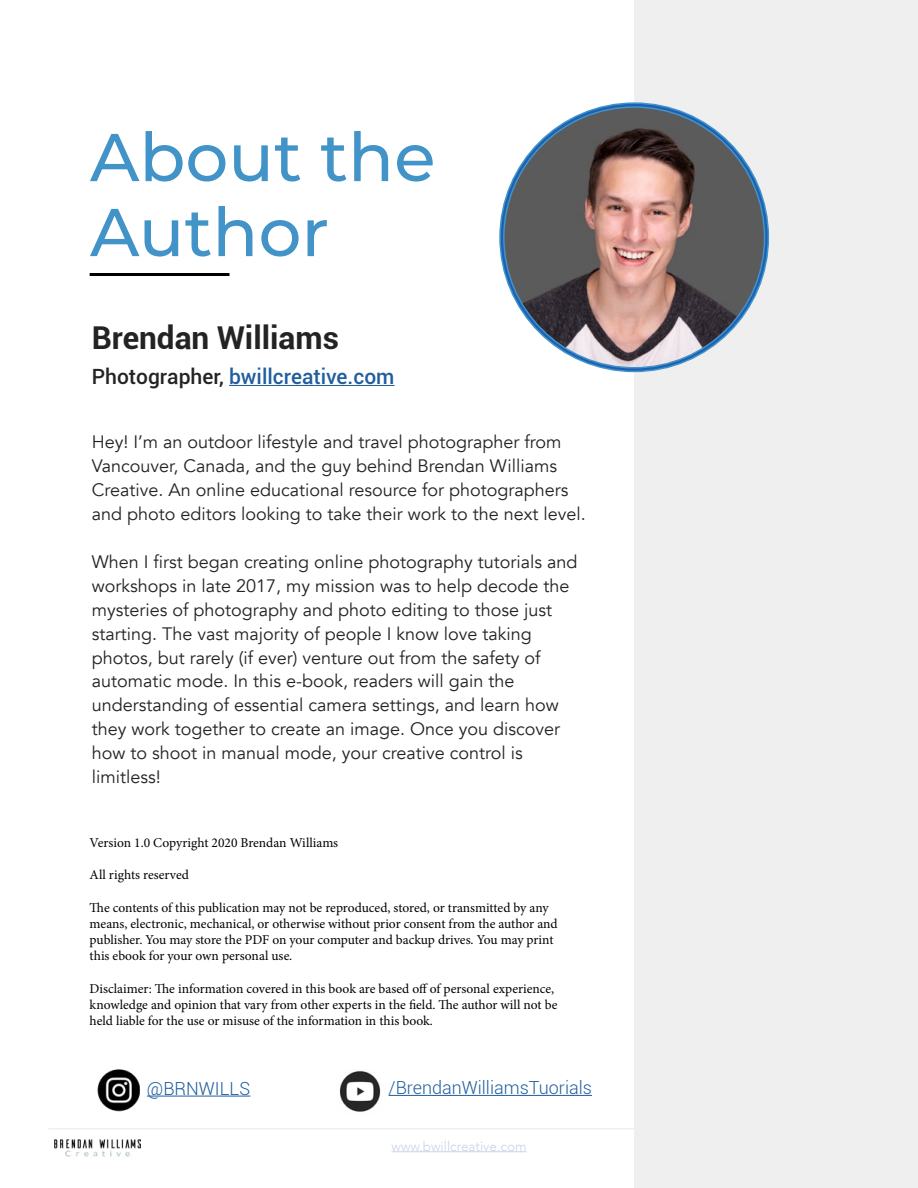
<style>
.page{position:relative;width:918px;height:1188px;background:#fff}
.page>*{position:absolute;margin:0;border:0;box-sizing:border-box;transform-origin:0 0}
.t1{font:500 67.5px/75px "Montserrat";color:#4193c8}
.t2{font:700 31.5px "Roboto";color:#232323}
.t3{font:500 21px "Roboto";color:#215e9e}
.t4{font:18px/24px "Avenir";color:#232323}
.t5{font:300 18px "Roboto";color:#215e9e}
.t6{font:13.5px/16.2px "Minion Pro";letter-spacing:-.005em;color:#000}
.t7{font:300 13.5px "Avenir";color:#cbd2e7}
.s1{color:#232323}
</style>
<div class="page">
<hr style="left:392px;top:1151px;width:134px;height:1px;background:#cbd2e7">
<hr style="left:49px;top:1128px;width:822px;height:2px;background:#efefef">
<img style="left:54px;top:1139px;width:87px;height:18px">
<div style="left:634px;top:0;width:284px;height:1188px;background:#efefef"></div>
<svg style="left:500px;top:103px;width:268px;height:268px;background:#2872b9"></svg>
<img style="left:504px;top:107px;width:261px;height:261px;border-radius:130px">
<hr style="left:229px;top:385px;width:166px;height:1px;background:#215e9e">
<hr style="left:147px;top:1096px;width:103px;height:1px;background:#215e9e">
<hr style="left:389px;top:1095px;width:203px;height:1px;background:#215e9e">
<hr style="left:90px;top:273px;width:139px;height:3px;background:#000">
<img style="left:97px;top:1069px;width:43px;height:43px">
<img style="left:339px;top:1070px;width:42px;height:42px">
<h1 class="t1" style="left:90px;top:117px;width:347px">About the<br>Author</h1>
<h2 class="t2" style="left:92px;top:316px;width:249px">Brendan Williams</h2>
<p class="t3" style="left:92px;top:362px;width:304px"><span class="s1">Photographer,</span> bwillcreative.com</p>
<p class="t4" style="left:92px;top:430px;width:495px">Hey! I’m an outdoor lifestyle and travel photographer from Vancouver, Canada, and the guy behind Brendan Williams Creative. An online educational resource for photographers and photo editors looking to take their work to the next level.</p>
<p class="t4" style="left:92px;top:550px;width:487px">When I first began creating online photography tutorials and workshops in late 2017, my mission was to help decode the mysteries of photography and photo editing to those just starting. The vast majority of people I know love taking photos, but rarely (if ever) venture out from the safety of automatic mode. In this e-book, readers will gain the understanding of essential camera settings, and learn how they work together to create an image. Once you discover how to shoot in manual mode, your creative control is limitless!</p>
<p class="t6" style="left:90px;top:834px;width:250px">Version 1.0 Copyright 2020 Brendan Williams</p>
<p class="t6" style="left:90px;top:867px;width:101px">All rights reserved</p>
<p class="t6" style="left:90px;top:899px;width:469px">The contents of this publication may not be reproduced, stored, or transmitted by any means, electronic, mechanical, or otherwise without prior consent from the author and publisher. You may store the PDF on your computer and backup drives. You may print this ebook for your own personal use.</p>
<p class="t6" style="left:90px;top:980px;width:469px">Disclaimer: The information covered in this book are based off of personal experience, knowledge and opinion that vary from other experts in the field. The author will not be held liable for the use or misuse of the information in this book.</p>
<p class="t5" style="left:147px;top:1076px;width:105px">@BRNWILLS</p>
<p class="t5" style="left:389px;top:1075px;width:205px">/BrendanWilliamsTuorials</p>
<p class="t7" style="left:392px;top:1138px;width:137px">www.bwillcreative.com</p>
</div>
